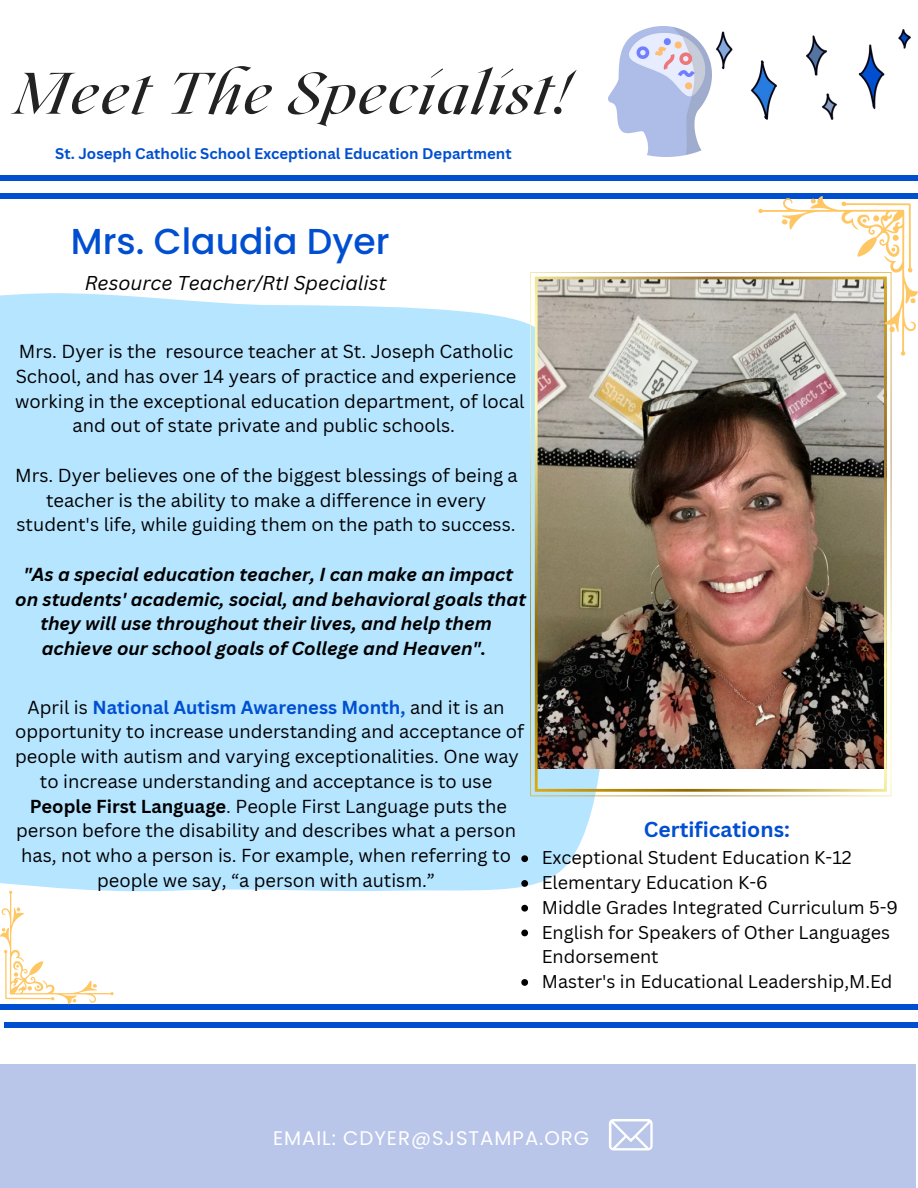
<style>
.page{position:relative;width:918px;height:1188px;background:#fff}
.page>*{position:absolute;margin:0;border:0;box-sizing:border-box;transform-origin:0 0}
.t1{font:italic 58.35px "Roxborough CF";letter-spacing:.045em;color:#222}
.t2{font:500 36px "Poppins";color:#004fd0}
.t3{font:700 21px "Canva Sans";color:#004fd0}
.t4{font:19.8px "Poppins";letter-spacing:.05em;color:#fff}
.t5{font:italic 19.5px "Canva Sans";color:#000}
.t6{font:18.3px/24.8px "Canva Sans";color:#000;text-align:center}
.t7{font:italic 700 18.3px "Canva Sans";color:#000}
.t8{font:18px/24.8px "Canva Sans";color:#000}
.t9{font:700 15px "Canva Sans";color:#004fd0}
.s1{font-weight:700;color:#004fd0}
.s2{font-weight:700}
</style>
<div class="page">
<div style="left:0;top:293px;width:643px;height:599px;background:#b6e5ff"></div>
<div style="left:0;top:1065px;width:916px;height:123px;background:#b9c5e9"></div>
<div style="left:0;top:175px;width:918px;height:6px;background:#004fd0"></div>
<div style="left:0;top:193px;width:918px;height:6px;background:#004fd0"></div>
<div style="left:0;top:1004px;width:918px;height:6px;background:#004fd0"></div>
<div style="left:4px;top:1022px;width:914px;height:6px;background:#004fd0"></div>
<img style="left:609px;top:26px;width:102px;height:131px">
<img style="left:530px;top:272px;width:361px;height:524px">
<svg style="left:758px;top:196px;width:160px;height:160px"></svg>
<svg style="left:0;top:891px;width:114px;height:113px"></svg>
<img style="left:717px;top:30px;width:193px;height:90px">
<svg style="left:521px;top:855px;width:7px;height:7px"></svg>
<svg style="left:521px;top:880px;width:7px;height:7px"></svg>
<svg style="left:521px;top:905px;width:7px;height:7px"></svg>
<svg style="left:521px;top:930px;width:7px;height:6px"></svg>
<svg style="left:521px;top:979px;width:7px;height:7px"></svg>
<svg style="left:609px;top:1119px;width:44px;height:31px"></svg>
<h1 class="t1" style="left:15px;top:55px;width:554px">Meet The Specialist!</h1>
<p class="t9" style="left:55px;top:143px;width:458px">St. Joseph Catholic School Exceptional Education Department</p>
<h2 class="t2" style="left:71px;top:216px;width:320px">Mrs. Claudia Dyer</h2>
<p class="t5" style="left:85px;top:269px;width:303px">Resource Teacher/RtI Specialist</p>
<p class="t6" style="left:19px;top:339px;width:496px">Mrs. Dyer is the resource teacher at St. Joseph Catholic</p>
<p class="t6" style="left:16px;top:363px;width:502px">School, and has over 14 years of practice and experience</p>
<p class="t6" style="left:15px;top:388px;width:511px">working in the exceptional education department, of local</p>
<p class="t6" style="left:73px;top:413px;width:384px">and out of state private and public schools.</p>
<p class="t6" style="left:15px;top:462px;width:504px">Mrs. Dyer believes one of the biggest blessings of being a teacher is the ability to make a difference in every student's life, while guiding them on the path to success.</p>
<p class="t7" style="left:23px;top:561px;width:491px">"As a special education teacher, I can make an impact</p>
<p class="t7" style="left:15px;top:586px;width:512px">on students' academic, social, and behavioral goals that</p>
<p class="t7" style="left:40px;top:611px;width:453px">they will use throughout their lives, and help them</p>
<p class="t7" style="left:42px;top:636px;width:446px">achieve our school goals of College and Heaven".</p>
<p class="t6" style="left:15px;top:694px;width:510px">April is <span class="s1">National Autism Awareness Month,</span> and it is an opportunity to increase understanding and acceptance of people with autism and varying exceptionalities. One way to increase understanding and acceptance is to use <span class="s2">People First Language</span>. People First Language puts the person before the disability and describes what a person has, not who a person is. For example, when referring to people we say, “a person with autism.”</p>
<p class="t3" style="left:644px;top:815px;width:147px">Certifications:</p>
<p class="t8" style="left:542px;top:845px;width:358px">Exceptional Student Education K-12<br>Elementary Education K-6<br>Middle Grades Integrated Curriculum 5-9<br>English for Speakers of Other Languages Endorsement<br>Master's in Educational Leadership,M.Ed</p>
<p class="t4" style="left:273px;top:1124px;width:318px">EMAIL: CDYER@SJSTAMPA.ORG</p>
</div>
